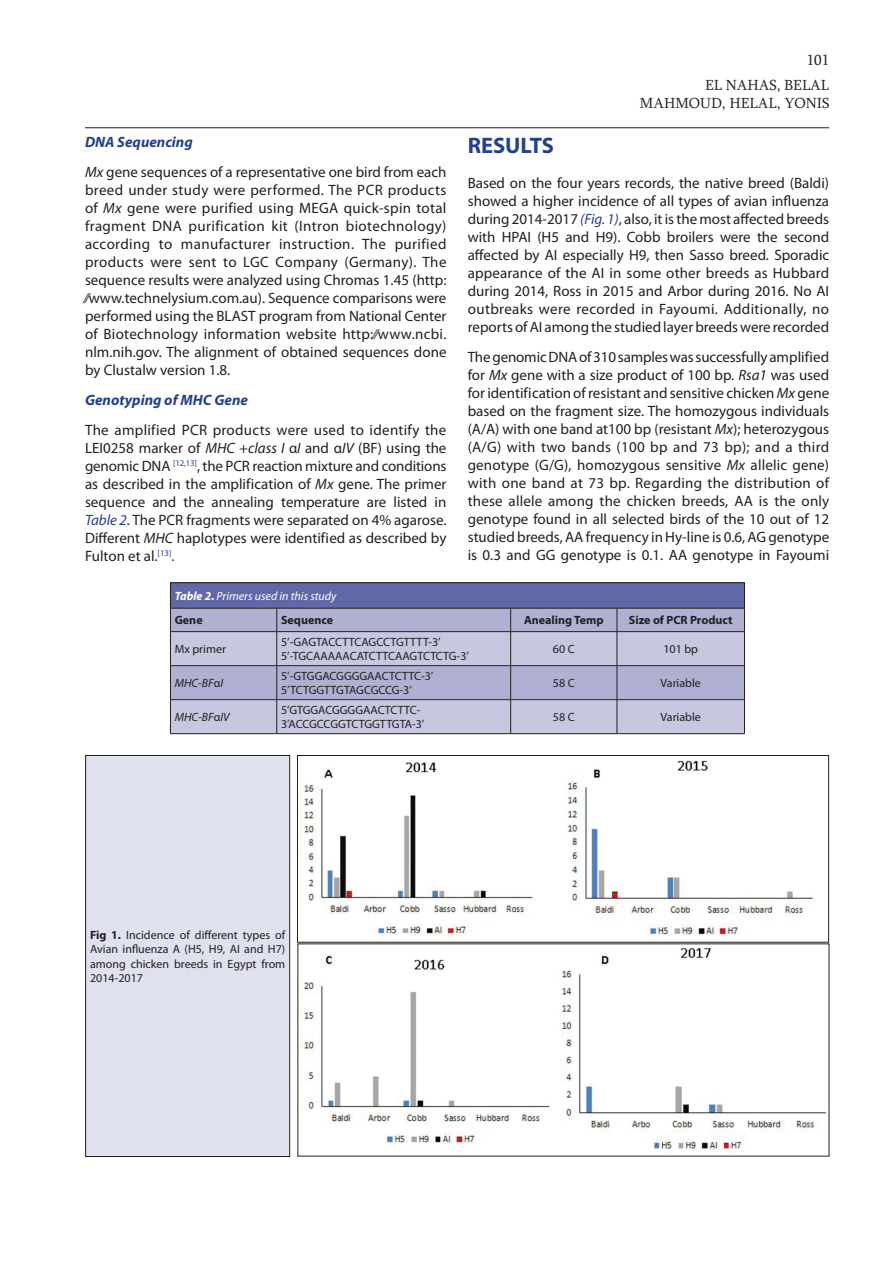
<style>
.page{position:relative;width:893px;height:1263px;background:#fff}
.page>*{position:absolute;margin:0;border:0;box-sizing:border-box;transform-origin:0 0}
.t1{font:700 22.5px "Myriad Pro";color:#253f8e}
.t2{font:15px/18px "Myriad Pro";color:#231f20;text-align:justify}
.t3{font:15px/25px "Sylfaen";color:#231f20;text-align:right}
.t4{font:italic 700 15px "Myriad Pro";color:#253f8e}
.t5{font:12px/14.4px "Myriad Pro";color:#231f20}
.t6{font:700 12px "Myriad Pro";color:#231f20}
.t7{font:italic 12px/24.5px "Myriad Pro";color:#fff}
.t8{font:italic 12px "Myriad Pro";color:#231f20}
.s1{font-weight:700;font-style:italic;color:#253f8e}
.s2{font-style:italic}
.s3{font-style:italic;color:#253f8e}
.s4{color:#253f8e}
.s5{font-weight:700}
.s6{font-weight:700;font-style:normal;color:#231f20}
.s7{font-style:normal}
</style>
<div class="page">
<hr style="left:85px;top:127px;width:744px;height:1px;background:#231f20">
<div style="left:170px;top:583px;width:574px;height:25px;background:#6168a7"></div>
<div style="left:171px;top:609px;width:573px;height:22px;background:#afb0d2"></div>
<svg style="left:171px;top:632px;width:573px;height:101px;fill:#c7c7e0"></svg>
<hr style="left:170px;top:582px;width:107px;height:1px;background:#231f20">
<hr style="left:277px;top:582px;width:234px;height:1px;background:#231f20">
<hr style="left:511px;top:582px;width:106px;height:1px;background:#231f20">
<hr style="left:617px;top:582px;width:128px;height:1px;background:#231f20">
<hr style="left:170px;top:608px;width:107px;height:1px;background:#231f20">
<svg style="left:170px;top:583px;width:1px;height:48px"></svg>
<hr style="left:277px;top:608px;width:234px;height:1px;background:#231f20">
<svg style="left:276px;top:608px;width:1px;height:23px"></svg>
<hr style="left:511px;top:608px;width:106px;height:1px;background:#231f20">
<svg style="left:510px;top:608px;width:1px;height:23px"></svg>
<hr style="left:617px;top:608px;width:128px;height:1px;background:#231f20">
<svg style="left:617px;top:608px;width:1px;height:23px"></svg>
<svg style="left:744px;top:583px;width:1px;height:48px"></svg>
<hr style="left:170px;top:631px;width:107px;height:1px;background:#231f20">
<hr style="left:170px;top:632px;width:1px;height:33px;background:#231f20">
<hr style="left:277px;top:631px;width:234px;height:1px;background:#231f20">
<hr style="left:276px;top:632px;width:1px;height:33px;background:#231f20">
<hr style="left:511px;top:631px;width:106px;height:1px;background:#231f20">
<hr style="left:510px;top:632px;width:1px;height:33px;background:#231f20">
<hr style="left:617px;top:631px;width:128px;height:1px;background:#231f20">
<hr style="left:617px;top:632px;width:1px;height:33px;background:#231f20">
<hr style="left:744px;top:632px;width:1px;height:33px;background:#231f20">
<hr style="left:170px;top:665px;width:107px;height:1px;background:#231f20">
<hr style="left:170px;top:666px;width:1px;height:33px;background:#231f20">
<hr style="left:277px;top:665px;width:234px;height:1px;background:#231f20">
<hr style="left:276px;top:666px;width:1px;height:33px;background:#231f20">
<hr style="left:511px;top:665px;width:106px;height:1px;background:#231f20">
<hr style="left:510px;top:666px;width:1px;height:33px;background:#231f20">
<hr style="left:617px;top:665px;width:128px;height:1px;background:#231f20">
<hr style="left:617px;top:666px;width:1px;height:33px;background:#231f20">
<hr style="left:744px;top:666px;width:1px;height:33px;background:#231f20">
<hr style="left:170px;top:699px;width:107px;height:1px;background:#231f20">
<hr style="left:170px;top:700px;width:1px;height:33px;background:#231f20">
<hr style="left:277px;top:699px;width:234px;height:1px;background:#231f20">
<hr style="left:276px;top:700px;width:1px;height:33px;background:#231f20">
<hr style="left:511px;top:699px;width:106px;height:1px;background:#231f20">
<hr style="left:510px;top:700px;width:1px;height:33px;background:#231f20">
<hr style="left:617px;top:699px;width:128px;height:1px;background:#231f20">
<hr style="left:617px;top:700px;width:1px;height:33px;background:#231f20">
<hr style="left:744px;top:700px;width:1px;height:33px;background:#231f20">
<hr style="left:170px;top:733px;width:107px;height:1px;background:#231f20">
<hr style="left:277px;top:733px;width:234px;height:1px;background:#231f20">
<hr style="left:511px;top:733px;width:106px;height:1px;background:#231f20">
<hr style="left:617px;top:733px;width:128px;height:1px;background:#231f20">
<img style="left:302px;top:760px;width:512px;height:176px">
<div style="left:297px;top:755px;width:532px;height:187px;border:1px solid #231f20"></div>
<div style="left:86px;top:755px;width:204px;height:401px;background:#e0e1ee"></div>
<div style="left:85px;top:755px;width:205px;height:402px;border:1px solid #231f20"></div>
<img style="left:302px;top:948px;width:525px;height:205px">
<p class="t2" style="left:85px;top:127px;width:363px;line-height:29.8px"><span class="s1">DNA Sequencing<br></span><span class="s2">Mx</span> gene sequences of a representative one bird from each</p>
<p class="t2" style="left:85px;top:181px;width:363px">breed under study were performed. The PCR products of <span class="s2">Mx</span> gene were purified using MEGA quick-spin total fragment DNA purification kit (Intron biotechnology) according to manufacturer instruction. The purified products were sent to LGC Company (Germany). The sequence results were analyzed using Chromas 1.45 (http: ∕∕www.technelysium.com.au). Sequence comparisons were performed using the BLAST program from National Center of Biotechnology information website http:∕∕www.ncbi. nlm.nih.gov. The alignment of obtained sequences done by Clustalw version 1.8.</p>
<p class="t4" style="left:85px;top:390px;width:164px">Genotyping of MHC gene</p>
<p class="t2" style="left:85px;top:421px;width:363px">The amplified PCR products were used to identify the LEI0258 marker of <span class="s2">MHC +class I</span> α<span class="s2">I</span> and α<span class="s2">IV</span> (BF) using the genomic DNA <sup>[12,13]</sup>, the PCR reaction mixture and conditions as described in the amplification of <span class="s2">Mx</span> gene. The primer sequence and the annealing temperature are listed in <span class="s3">Table 2</span>. The PCR fragments were separated on 4% agarose.<br>Different <span class="s2">MHC</span> haplotypes were identified as described by Fulton et al.<sup>[13]</sup><span class="s4">.</span></p>
<p class="t3" style="left:705px;top:47px;width:126px">101<br>EL NAHAS, BELAL</p>
<p class="t3" style="left:640px;top:90px;width:191px">MAHMOUD, HELAL, YONIS</p>
<h1 class="t1" style="left:468px;top:131px;width:88px">RESULTS</h1>
<p class="t2" style="left:468px;top:174px;width:363px">Based on the four years records, the native breed (Baldi) showed a higher incidence of all types of avian influenza during 2014-2017 <span class="s3">(Fig. 1)</span>, also, it is the most affected breeds with HPAI (H5 and H9). Cobb broilers were the second affected by AI especially H9, then Sasso breed. Sporadic appearance of the AI in some other breeds as Hubbard during 2014, Ross in 2015 and Arbor during 2016. No AI outbreaks were recorded in Fayoumi. Additionally, no reports of AI among the studied layer breeds were recorded</p>
<p class="t2" style="left:468px;top:348px;width:363px">The genomic DNA of 310 samples was successfully amplified for <span class="s2">Mx</span> gene with a size product of 100 bp. <span class="s2">Rsa1</span> was used for identification of resistant and sensitive chicken <span class="s2">Mx</span> gene based on the fragment size. The homozygous individuals (A/A) with one band at100 bp (resistant <span class="s2">Mx</span>); heterozygous (A/G) with two bands (100 bp and 73 bp); and a third genotype (G/G), homozygous sensitive <span class="s2">Mx</span> allelic gene) with one band at 73 bp. Regarding the distribution of these allele among the chicken breeds, AA is the only genotype found in all selected birds of the 10 out of 12 studied breeds, AA frequency in Hy-line is 0.6, AG genotype is 0.3 and GG genotype is 0.1. AA genotype in Fayoumi</p>
<p class="t7" style="left:175px;top:583px;width:163px"><span class="s5">Table 2.</span> Primers used in this study<br><span class="s6">Gene</span></p>
<p class="t6" style="left:281px;top:612px;width:54px">Sequence</p>
<p class="t6" style="left:524px;top:612px;width:81px">Anealing Temp</p>
<p class="t6" style="left:629px;top:612px;width:105px">Size of PCR Product</p>
<p class="t5" style="left:175px;top:642px;width:53px">Mx primer</p>
<p class="t5" style="left:281px;top:634px;width:189px">5’-GAGTACCTTCAGCCTGTTTT-3’<br>5’-TGCAAAAACATCTTCAAGTCTCTG-3’</p>
<p class="t5" style="left:553px;top:642px;width:23px">60 C</p>
<p class="t5" style="left:663px;top:642px;width:36px">101 bp</p>
<p class="t8" style="left:175px;top:676px;width:50px">MHC-BF<span class="s7">α</span>I</p>
<p class="t5" style="left:281px;top:668px;width:154px">5’-GTGGACGGGGAACTCTTC-3’<br>5’TCTGGTTGTAGCGCCG-3’</p>
<p class="t5" style="left:553px;top:676px;width:23px">58 C</p>
<p class="t5" style="left:661px;top:676px;width:42px">Variable</p>
<p class="t8" style="left:175px;top:710px;width:56px">MHC-BF<span class="s7">α</span>IV</p>
<p class="t5" style="left:281px;top:702px;width:145px">5’GTGGACGGGGAACTCTTC-<br>3’ACCGCCGGTCTGGTTGTA-3’</p>
<p class="t5" style="left:553px;top:710px;width:23px">58 C</p>
<p class="t5" style="left:661px;top:710px;width:42px">Variable</p>
<p class="t5" style="left:90px;top:927px;width:197px;text-align:justify"><span class="s5">Fig 1.</span> Incidence of different types of Avian influenza A (H5, H9, AI and H7) among chicken breeds in Egypt from 2014-2017</p>
</div>
